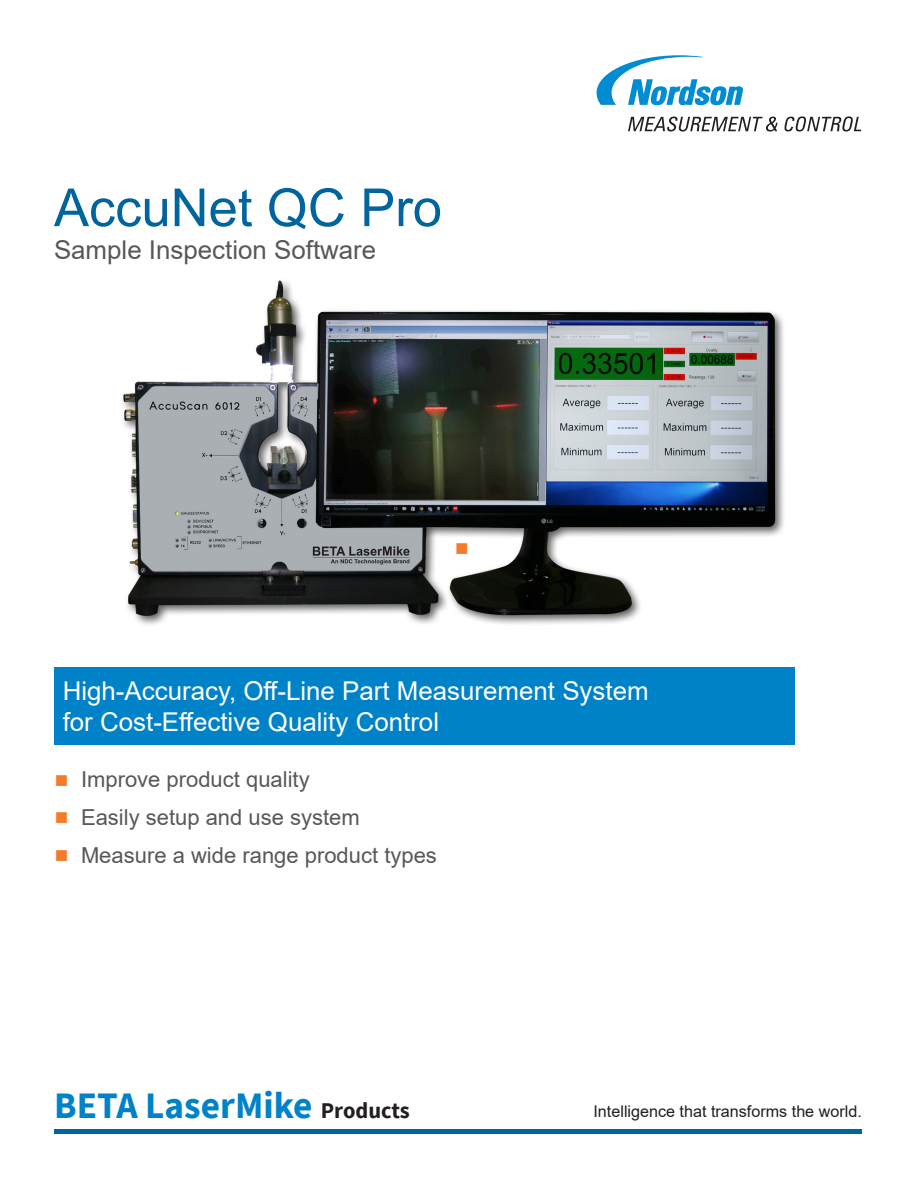
<style>
.page{position:relative;width:918px;height:1188px;background:#fff}
.page>*{position:absolute;margin:0;border:0;box-sizing:border-box;transform-origin:0 0}
.t1{font:52.5px "Arial";color:#00649e}
.t2{font:700 37.35px "Source Sans Pro";color:#0082c8}
.t3{font:25.95px/31px "Arial";color:#fff}
.t4{font:25.95px "Arial";color:#57585a}
.t5{font:22.05px "Arial";color:#57585a}
.t6{font:16.2px "Arial";color:#231f20}
.t7{font:15px "Sim Sun";color:#f47b2a}
.s1{font-family:"Sim Sun";font-size:15px;color:#f47b2a}
.s2{font-size:22.5px;color:#231f20}
</style>
<div class="page">
<img style="left:122px;top:280px;width:662px;height:345px">
<div style="left:54px;top:667px;width:741px;height:78px;background:#0082c8"></div>
<svg style="left:628px;top:117px;width:150px;height:15px"></svg>
<svg style="left:785px;top:116px;width:76px;height:16px"></svg>
<svg style="left:597px;top:55px;width:146px;height:50px"></svg>
<hr style="left:54px;top:1130px;width:808px;height:4px;background:#00649e">
<h1 class="t1" style="left:54px;top:172px;width:390px">AccuNet QC Pro</h1>
<p class="t4" style="left:54px;top:232px;width:324px">Sample Inspection Software</p>
<p class="t7" style="left:455px;top:541px;width:17px">■</p>
<p class="t3" style="left:63px;top:675px;width:587px">High-Accuracy, Off-Line Part Measurement System for Cost-Effective Quality Control</p>
<p class="t5" style="left:54px;top:764px;width:257px"><span class="s1">■</span> Improve product quality</p>
<p class="t5" style="left:54px;top:802px;width:307px"><span class="s1">■</span> Easily setup and use system</p>
<p class="t5" style="left:54px;top:840px;width:384px"><span class="s1">■</span> Measure a wide range product types</p>
<h2 class="t2" style="left:54px;top:1081px;width:357px">BETA LaserMike <span class="s2">Products</span></h2>
<p class="t6" style="left:593px;top:1100px;width:270px">Intelligence that transforms the world.</p>
</div>
